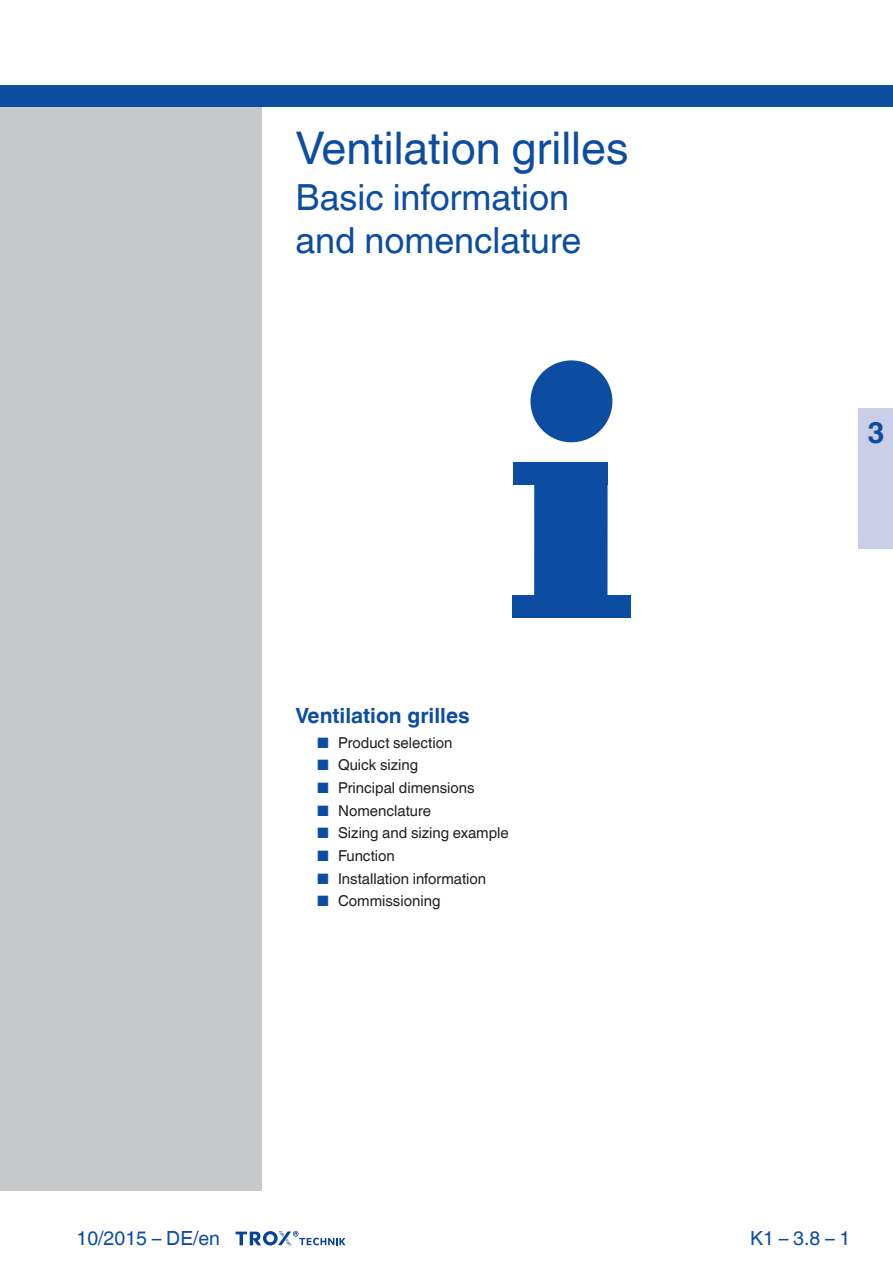
<style>
.page{position:relative;width:893px;height:1263px;background:#fff}
.page>*{position:absolute;margin:0;border:0;box-sizing:border-box;transform-origin:0 0}
.leaflet_head1{font:45px "TROX Helvetica";color:#0d4da1}
.Standard_oben_links{font:36px "TROX Helvetica";color:#0d4da1}
.Register-Tab-Ziffern{font:700 30px "TROX Helvetica";color:#0d4da1}
.leaflet_intro_descr{font:700 21px "TROX Helvetica";color:#0d4da1}
.country{font:19.5px "TROX Helvetica";color:#0d4da1}
.pagina_li-re{font:19.5px "TROX Helvetica";color:#0d4da1}
.t1{font:15px "TROX Helvetica";color:#231f20}
.s1{color:#0d4da1}
</style>
<div class="page">
<div style="left:0;top:106px;width:261px;height:1084px;background:#c7c8ca"></div>
<div style="left:0;top:85px;width:893px;height:21px;background:#0d4da1"></div>
<svg style="left:236px;top:1231px;width:110px;height:15px"></svg>
<div style="left:534px;top:485px;width:74px;height:110px;background:#0d4da1"></div>
<div style="left:513px;top:462px;width:95px;height:23px;background:#0d4da1"></div>
<div style="left:530px;top:360px;width:82px;height:82px;background:#0d4da1;border-radius:50%"></div>
<div style="left:513px;top:595px;width:118px;height:23px;background:#0d4da1"></div>
<div style="left:859px;top:408px;width:34px;height:141px;background:#cacee7"></div>
<p class="leaflet_head1" style="left:296px;top:122px;width:335px">Ventilation grilles</p>
<p class="Standard_oben_links" style="left:296px;top:176px;width:275px">Basic information</p>
<p class="Standard_oben_links" style="left:296px;top:219px;width:287px">and nomenclature</p>
<p class="leaflet_intro_descr" style="left:296px;top:704px;width:176px">Ventilation grilles</p>
<p class="t1" style="left:317px;top:734px;width:137px"><span class="s1">■</span> Product selection</p>
<p class="t1" style="left:317px;top:756px;width:103px"><span class="s1">■</span> Quick sizing</p>
<p class="t1" style="left:317px;top:779px;width:159px"><span class="s1">■</span> Principal dimensions</p>
<p class="t1" style="left:317px;top:802px;width:116px"><span class="s1">■</span> Nomenclature</p>
<p class="t1" style="left:317px;top:824px;width:193px"><span class="s1">■</span> Sizing and sizing example</p>
<p class="t1" style="left:317px;top:847px;width:79px"><span class="s1">■</span> Function</p>
<p class="t1" style="left:317px;top:870px;width:171px"><span class="s1">■</span> Installation information</p>
<p class="t1" style="left:317px;top:892px;width:125px"><span class="s1">■</span> Commissioning</p>
<p class="Register-Tab-Ziffern" style="left:867px;top:415px;width:19px">3</p>
<p class="country" style="left:77px;top:1227px;width:145px">10/2015 – DE/en</p>
<p class="pagina_li-re" style="left:750px;top:1227px;width:102px">K1 – 3.8 – 1</p>
</div>
